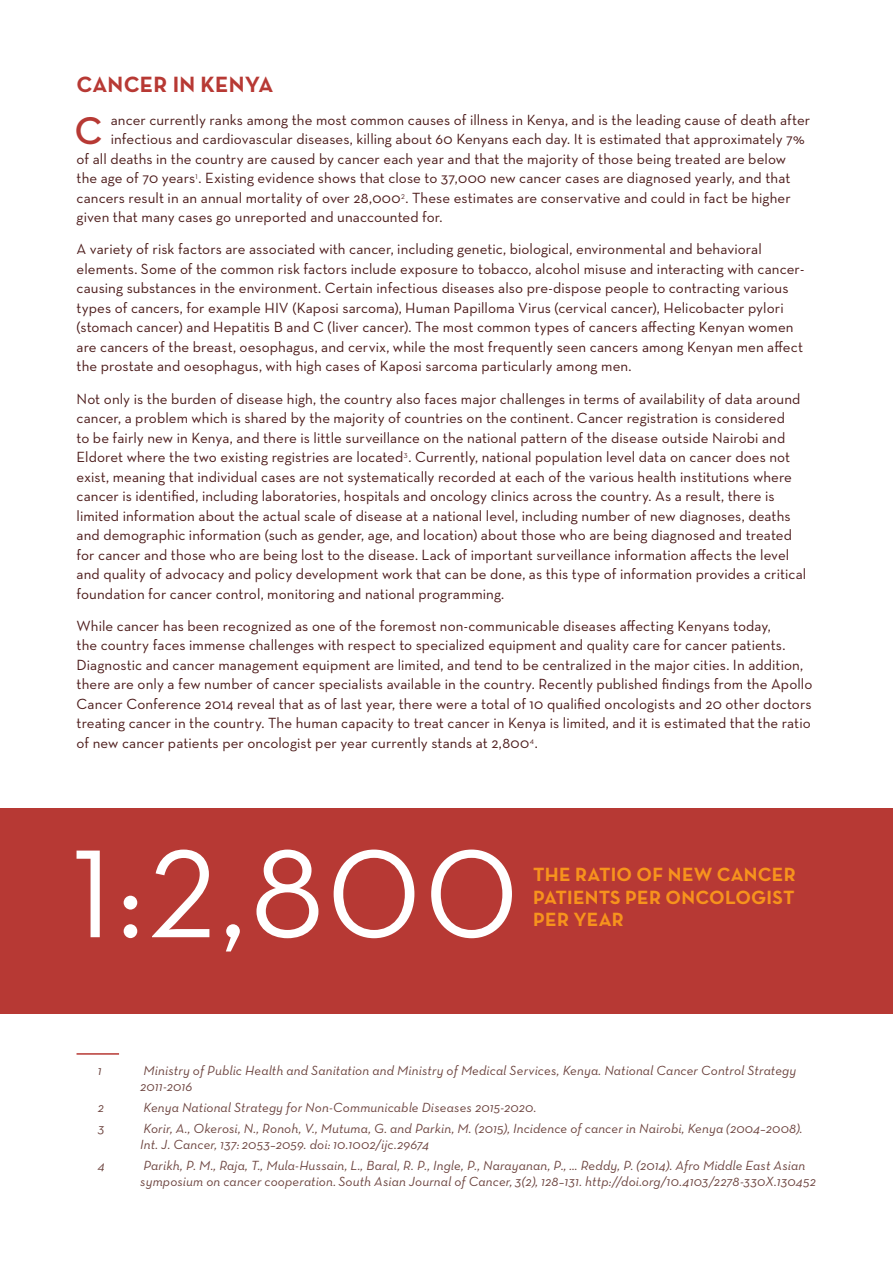
<style>
.page{position:relative;width:893px;height:1263px;background:#fff}
.page>*{position:absolute;margin:0;border:0;box-sizing:border-box;transform-origin:0 0}
.body{font:600 39.3px "Neutra Text";color:#b73934}
.body_head{font:22.5px "Neutra Text Bold Alt";letter-spacing:.005em;color:#b73934}
.body_head-2{font:19.5px/22.5px "Neutra Text Bold Alt";letter-spacing:.01em;color:#f7931d;text-align:justify}
.body_following{font:15px/19.5px "Neutra Text";letter-spacing:.005em;color:#4b1a19}
.body-2{font:15px "Neutra Text";letter-spacing:.005em;color:#4b1a19}
.footnotes{font:italic 13.5px/16.5px "Neutra Text";letter-spacing:.01em;color:#6c433e}
</style>
<div class="page">
<div style="left:0;top:808px;width:893px;height:205px;background:#b73934"></div>
<hr style="left:77px;top:1053px;width:42px;height:2px;background:#b73934">
<svg style="left:77px;top:849px;width:435px;height:102px"></svg>
<p class="body_head" style="left:77px;top:71px;width:198px">CANCER IN KENYA</p>
<p class="body" style="left:75px;top:107px;width:30px">C</p>
<p class="body-2" style="left:111px;top:110px;width:701px">ancer currently ranks among the most common causes of illness in Kenya, and is the leading cause of death after</p>
<p class="body-2" style="left:111px;top:130px;width:695px">infectious and cardiovascular diseases, killing about 60 Kenyans each day. It is estimated that approximately 7%</p>
<p class="body-2" style="left:77px;top:149px;width:711px">of all deaths in the country are caused by cancer each year and that the majority of those being treated are below</p>
<p class="body-2" style="left:77px;top:169px;width:715px">the age of 70 years<sup>1</sup>. Existing evidence shows that close to 37,000 new cancer cases are diagnosed yearly, and that</p>
<p class="body-2" style="left:77px;top:188px;width:716px">cancers result in an annual mortality of over 28,000<sup>2</sup>. These estimates are conservative and could in fact be higher</p>
<p class="body-2" style="left:77px;top:208px;width:367px">given that many cases go unreported and unaccounted for.</p>
<p class="body_following" style="left:77px;top:239px;width:729px">A variety of risk factors are associated with cancer, including genetic, biological, environmental and behavioral elements. Some of the common risk factors include exposure to tobacco, alcohol misuse and interacting with cancer&shy;causing substances in the environment. Certain infectious diseases also pre-dispose people to contracting various types of cancers, for example HIV (Kaposi sarcoma), Human Papilloma Virus (cervical cancer), Helicobacter pylori (stomach cancer) and Hepatitis B and C (liver cancer). The most common types of cancers affecting Kenyan women are cancers of the breast, oesophagus, and cervix, while the most frequently seen cancers among Kenyan men affect the prostate and oesophagus, with high cases of Kaposi sarcoma particularly among men.</p>
<p class="body_following" style="left:77px;top:388px;width:731px">Not only is the burden of disease high, the country also faces major challenges in terms of availability of data around cancer, a problem which is shared by the majority of countries on the continent. Cancer registration is considered<br>to be fairly new in Kenya, and there is little surveillance on the national pattern of the disease outside Nairobi and Eldoret where the two existing registries are located<sup>3</sup>. Currently, national population level data on cancer does not exist, meaning that individual cases are not systematically recorded at each of the various health institutions where cancer is identified, including laboratories, hospitals and oncology clinics across the country. As a result, there is limited information about the actual scale of disease at a national level, including number of new diagnoses, deaths and demographic information (such as gender, age, and location) about those who are being diagnosed and treated for cancer and those who are being lost to the disease. Lack of important surveillance information affects the level and quality of advocacy and policy development work that can be done, as this type of information provides a critical foundation for cancer control, monitoring and national programming.</p>
<p class="body_following" style="left:77px;top:616px;width:737px">While cancer has been recognized as one of the foremost non-communicable diseases affecting Kenyans today,<br>the country faces immense challenges with respect to specialized equipment and quality care for cancer patients.<br>Diagnostic and cancer management equipment are limited, and tend to be centralized in the major cities. In addition, there are only a few number of cancer specialists available in the country. Recently published findings from the Apollo Cancer Conference 2014 reveal that as of last year, there were a total of 10 qualified oncologists and 20 other doctors treating cancer in the country. The human capacity to treat cancer in Kenya is limited, and it is estimated that the ratio of new cancer patients per oncologist per year currently stands at 2,800<sup>4</sup>.</p>
<p class="body_head-2" style="left:533px;top:863px;width:264px">THE RATIO OF NEW CANCER PATIENTS PER ONCOLOGIST PER YEAR</p>
<p class="footnotes" style="left:98px;top:1061px;width:5px">1</p>
<p class="footnotes" style="left:140px;top:1061px;width:657px">Ministry of Public Health and Sanitation and Ministry of Medical Services, Kenya. National Cancer Control Strategy<br>2011-2016</p>
<p class="footnotes" style="left:98px;top:1099px;width:8px">2</p>
<p class="footnotes" style="left:143px;top:1099px;width:395px">Kenya National Strategy for Non-Communicable Diseases 2015-2020.</p>
<p class="footnotes" style="left:98px;top:1119px;width:8px">3</p>
<p class="footnotes" style="left:140px;top:1119px;width:664px">Korir, A., Okerosi, N., Ronoh, V., Mutuma, G. and Parkin, M. (2015), Incidence of cancer in Nairobi, Kenya (2004–2008).<br>Int. J. Cancer, 137: 2053–2059. doi: 10.1002/ijc.29674</p>
<p class="footnotes" style="left:98px;top:1157px;width:8px">4</p>
<p class="footnotes" style="left:140px;top:1157px;width:677px">Parikh, P. M., Raja, T., Mula-Hussain, L., Baral, R. P., Ingle, P., Narayanan, P., … Reddy, P. (2014). Afro Middle East Asian symposium on cancer cooperation. South Asian Journal of Cancer, 3(2), 128–131. http://doi.org/10.4103/2278-330X.130452</p>
</div>
